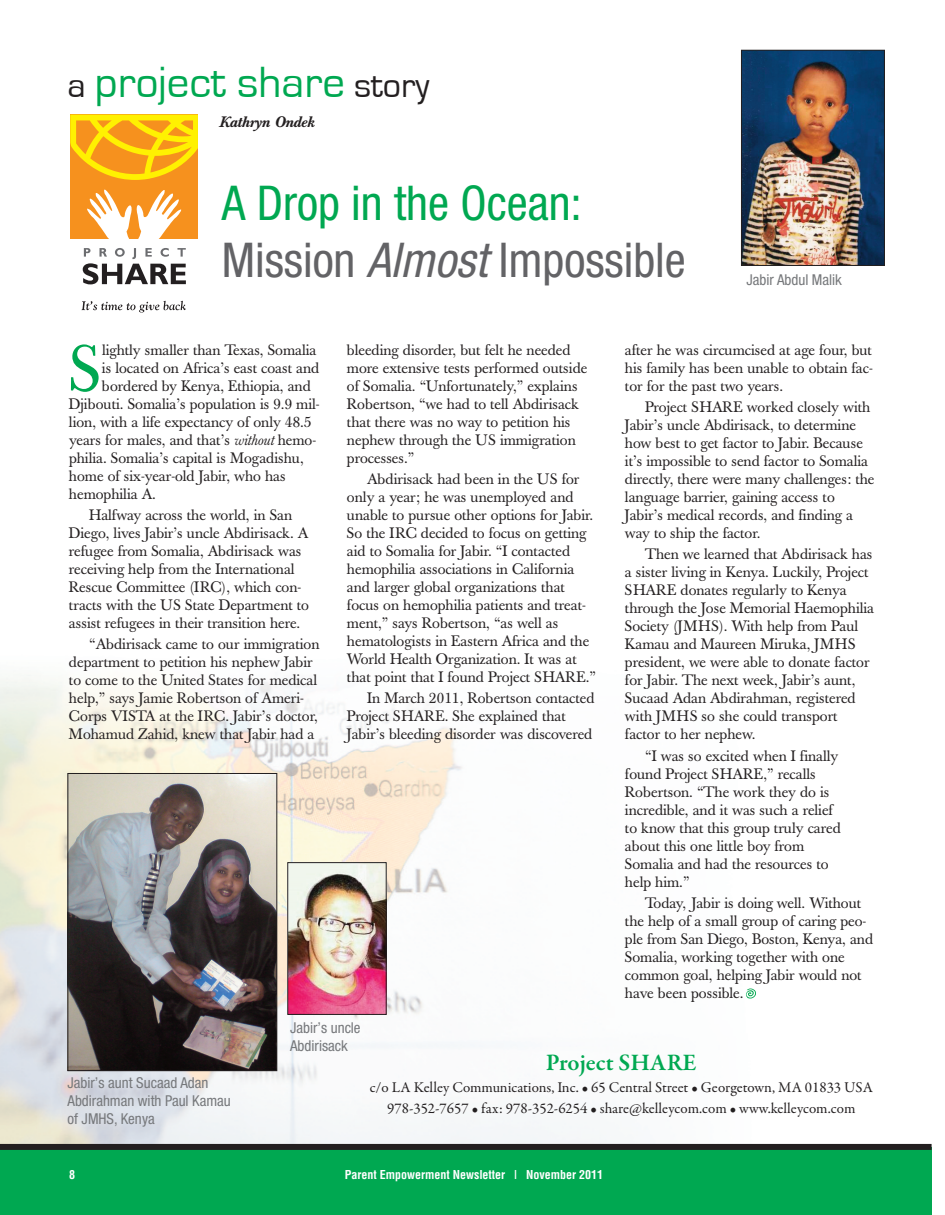
<style>
.page{position:relative;width:945px;height:1215px;background:#fff}
.page>*{position:absolute;margin:0;border:0;box-sizing:border-box;transform-origin:0 0}
.t1{font:64.65px "Baskerville";color:#00a851}
.t2{font:condensed 48px/57.6px "Helvetica Neue";color:#636366}
.t3{font:45px "Eurostile";color:#00a851}
.t4{font:600 24px "Garamond Premr Pro";color:#00a851}
.t5{font:15px/18px "Baskerville";color:#231f20}
.t6{font:15px/21.3px "Garamond Premr Pro";color:#231f20;text-align:center}
.t7{font:condensed 15px/18px "Helvetica Neue";color:#76787b}
.t8{font:italic 15px "Baskerville Book Med";color:#231f20}
.t9{font:700 condensed 12px "Helvetica";color:#fff}
.s1{font-size:36px;color:#231f20}
.s2{color:#00a851}
.s3{font-style:italic}
</style>
<div class="page">
<img style="left:0;top:675px;width:782px;height:469px">
<div style="left:0;top:1147px;width:932px;height:67px;background:#00a851"></div>
<div style="left:0;top:1144px;width:932px;height:6px;background:#231f20"></div>
<div style="left:70px;top:115px;width:128px;height:124px;background:#f6911e"></div>
<svg style="left:70px;top:115px;width:128px;height:65px"></svg>
<svg style="left:83px;top:189px;width:103px;height:95px"></svg>
<svg style="left:82px;top:301px;width:104px;height:12px"></svg>
<img style="left:743px;top:52px;width:140px;height:212px">
<div style="left:741px;top:50px;width:144px;height:216px;border:1px solid #231f20"></div>
<img style="left:70px;top:775px;width:205px;height:294px">
<div style="left:68px;top:773px;width:209px;height:298px;border:1px solid #231f20"></div>
<img style="left:289px;top:864px;width:96px;height:149px">
<div style="left:287px;top:862px;width:100px;height:153px;border:1px solid #231f20"></div>
<svg style="left:746px;top:989px;width:10px;height:10px"></svg>
<h3 class="t3" style="left:68px;top:62px;width:363px"><span class="s1">a</span> project share <span class="s1">story</span></h3>
<p class="t8" style="left:219px;top:116px;width:97px">Kathryn Ondek</p>
<h2 class="t2" style="left:222px;top:178px;width:465px"><span class="s2">A Drop in the Ocean:<br></span>Mission <span class="s3">Almost</span> Impossible</h2>
<p class="t7" style="left:747px;top:272px;width:97px">Jabir Abdul Malik</p>
<h1 class="t1" style="left:69px;top:345px;width:34px">S</h1>
<p class="t5" style="left:102px;top:343px;width:216px">lightly smaller than Texas, Somalia</p>
<p class="t5" style="left:102px;top:361px;width:219px">is located on Africa’s east coast and</p>
<p class="t5" style="left:102px;top:379px;width:210px">bordered by Kenya, Ethiopia, and</p>
<p class="t5" style="left:69px;top:397px;width:252px">Djibouti. Somalia’s population is 9.9 mil-</p>
<p class="t5" style="left:69px;top:415px;width:244px">lion, with a life expectancy of only 48.5</p>
<p class="t5" style="left:69px;top:433px;width:249px">years for males, and that’s <span class="s3">without</span> hemo-</p>
<p class="t5" style="left:69px;top:451px;width:236px">philia. Somalia’s capital is Mogadishu,</p>
<p class="t5" style="left:69px;top:469px;width:218px">home of six-year-old Jabir, who has</p>
<p class="t5" style="left:69px;top:487px;width:89px">hemophilia A.</p>
<p class="t5" style="left:69px;top:508px;width:242px;text-indent:20px">Halfway across the world, in San Diego, lives Jabir’s uncle Abdirisack. A refugee from Somalia, Abdirisack was receiving help from the International Rescue Committee (IRC), which con&shy;tracts with the US State Department to assist refugees in their transition here.</p>
<p class="t5" style="left:69px;top:637px;width:252px;text-indent:20px">“Abdirisack came to our immigration department to petition his nephew Jabir to come to the United States for medical help,” says Jamie Robertson of Ameri-Corps VISTA at the IRC. Jabir’s doctor, Mohamud Zahid, knew that Jabir had a</p>
<p class="t5" style="left:347px;top:343px;width:242px">bleeding disorder, but felt he needed more extensive tests performed outside of Somalia. “Unfortunately,” explains Robertson, “we had to tell Abdirisack that there was no way to petition his nephew through the US immigration processes.”</p>
<p class="t5" style="left:347px;top:472px;width:251px;text-indent:20px">Abdirisack had been in the US for only a year; he was unemployed and unable to pursue other options for Jabir.<br>So the IRC decided to focus on getting aid to Somalia for Jabir. “I contacted hemophilia associations in California and larger global organizations that focus on hemophilia patients and treat&shy;ment,” says Robertson, “as well as hematologists in Eastern Africa and the World Health Organization. It was at that point that I found Project SHARE.”</p>
<p class="t5" style="left:347px;top:691px;width:249px;text-indent:20px">In March 2011, Robertson contacted<br>Project SHARE. She explained that<br>Jabir’s bleeding disorder was discovered</p>
<p class="t7" style="left:290px;top:1020px;width:72px">Jabir’s uncle<br>Abdirisack</p>
<p class="t5" style="left:625px;top:343px;width:249px;text-align:justify">after he was circumcised at age four, but his family has been unable to obtain fac&shy;tor for the past two years.</p>
<p class="t5" style="left:625px;top:400px;width:251px;text-indent:20px">Project SHARE worked closely with Jabir’s uncle Abdirisack, to determine how best to get factor to Jabir. Because it’s impossible to send factor to Somalia directly, there were many challenges: the language barrier, gaining access to Jabir’s medical records, and finding a way to ship the factor.</p>
<p class="t5" style="left:625px;top:547px;width:251px;text-indent:20px">Then we learned that Abdirisack has a sister living in Kenya. Luckily, Project SHARE donates regularly to Kenya through the Jose Memorial Haemophilia Society (JMHS). With help from Paul Kamau and Maureen Miruka, JMHS president, we were able to donate factor for Jabir. The next week, Jabir’s aunt, Sucaad Adan Abdirahman, registered with JMHS so she could transport factor to her nephew.</p>
<p class="t5" style="left:625px;top:748px;width:217px;text-indent:20px">“I was so excited when I finally found Project SHARE,” recalls<br>Robertson. “The work they do is incredible, and it was such a relief to know that this group truly cared about this one little boy from<br>Somalia and had the resources to help him.”</p>
<p class="t5" style="left:625px;top:896px;width:250px;text-indent:20px">Today, Jabir is doing well. Without the help of a small group of caring peo&shy;ple from San Diego, Boston, Kenya, and Somalia, working together with one common goal, helping Jabir would not have been possible.</p>
<p class="t7" style="left:68px;top:1075px;width:165px">Jabir’s aunt Sucaad Adan<br>Abdirahman with Paul Kamau of JMHS, Kenya</p>
<h3 class="t4" style="left:546px;top:1053px;width:152px">Project SHARE</h3>
<p class="t6" style="left:370px;top:1078px;width:505px">c/o LA Kelley Communications, Inc. • 65 Central Street • Georgetown, MA 01833 USA<br>978-352-7657 • fax: 978-352-6254 • share@kelleycom.com • www.kelleycom.com</p>
<p class="t9" style="left:69px;top:1168px;width:7px">8</p>
<p class="t9" style="left:345px;top:1168px;width:260px">Parent Empowerment Newsletter | November 2011</p>
</div>
